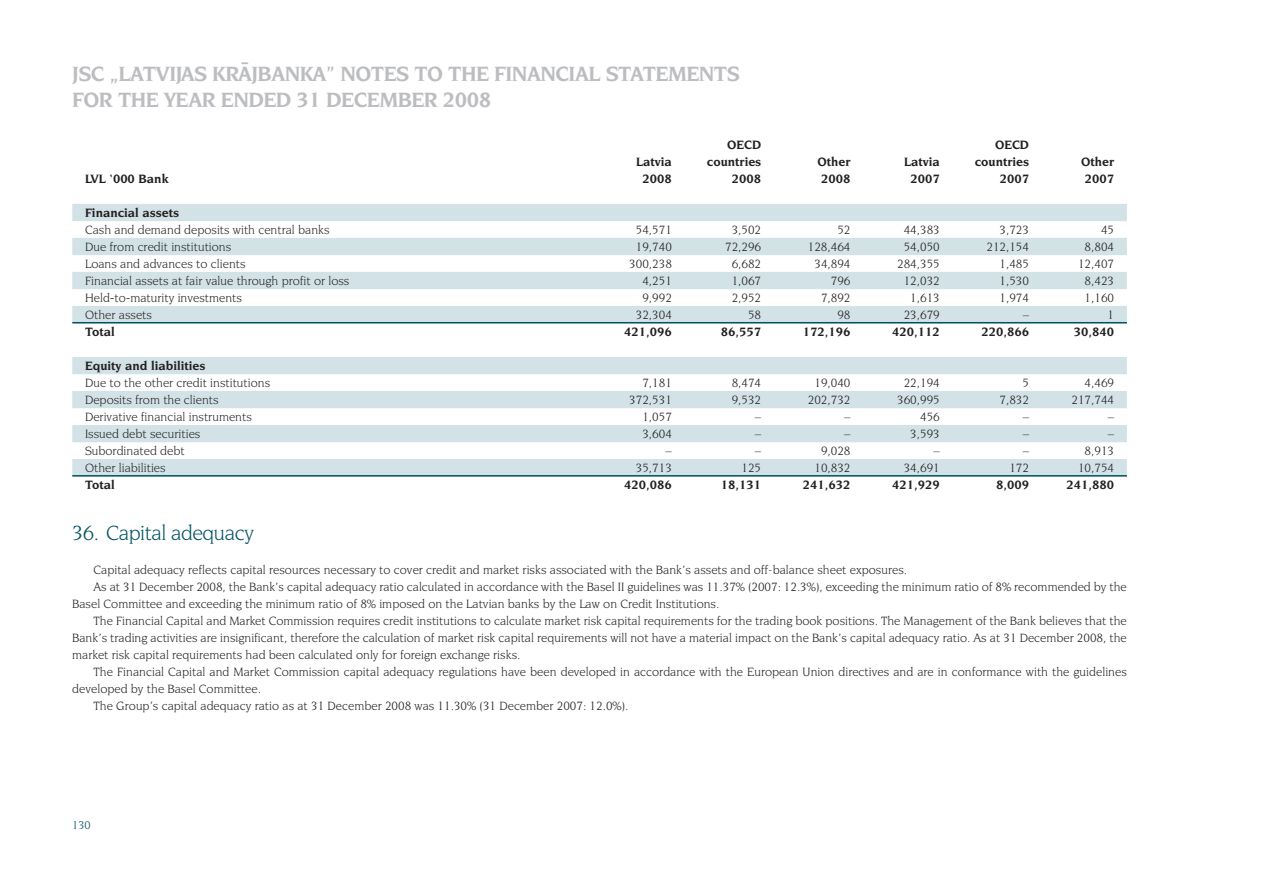
<style>
.page{position:relative;width:1263px;height:893px;background:#fff}
.page>*{position:absolute;margin:0;border:0;box-sizing:border-box;transform-origin:0 0}
.t1{font:700 21.75px/26.1px "Novarese IT Cby TL";letter-spacing:-.025em;color:#bcbdc0}
.t2{font:21.75px "Novarese IT Cby TL";letter-spacing:-.025em;color:#005260}
.t3{font:12.75px "Novarese IT Cby TL";color:#231f20}
.t4{font:12.75px "Novarese IT Cby TL Bold TT";color:#231f20}
.t5{font:12px "Novarese IT Cby TL";color:#005260}
.s1{font-family:"Helvetica Neue LT Pro";font-weight:300}
.s2{font-family:"Helvetica Neue LT Pro";font-weight:100}
</style>
<div class="page">
<div style="left:72px;top:204px;width:1055px;height:17px;background:#d2e2e6"></div>
<div style="left:72px;top:238px;width:1055px;height:17px;background:#d2e2e6"></div>
<div style="left:72px;top:272px;width:1055px;height:17px;background:#d2e2e6"></div>
<div style="left:72px;top:306px;width:1055px;height:17px;background:#d2e2e6"></div>
<hr style="left:72px;top:322px;width:1055px;height:1px;background:#005260">
<div style="left:72px;top:357px;width:1055px;height:17px;background:#d2e2e6"></div>
<div style="left:72px;top:391px;width:1055px;height:17px;background:#d2e2e6"></div>
<div style="left:72px;top:425px;width:1055px;height:17px;background:#d2e2e6"></div>
<div style="left:72px;top:459px;width:1055px;height:17px;background:#d2e2e6"></div>
<hr style="left:72px;top:475px;width:1055px;height:2px;background:#005260">
<h1 class="t1" style="left:72px;top:60px;width:669px">JSC „LATVIJAS KRĀJBANKA” NOTES TO THE FINANCIAL STATEMENTS<br>FOR THE YEAR ENDED 31 DECEMBER 2008</h1>
<p class="t4" style="left:727px;top:137px;width:36px">OECD</p>
<p class="t4" style="left:995px;top:137px;width:36px">OECD</p>
<p class="t4" style="left:636px;top:154px;width:37px">Latvia</p>
<p class="t4" style="left:707px;top:154px;width:56px">countries</p>
<p class="t4" style="left:817px;top:154px;width:34px">Other</p>
<p class="t4" style="left:904px;top:154px;width:37px">Latvia</p>
<p class="t4" style="left:975px;top:154px;width:56px">countries</p>
<p class="t4" style="left:1081px;top:154px;width:34px">Other</p>
<p class="t4" style="left:85px;top:171px;width:85px">LVL ‘000 Bank</p>
<p class="t4" style="left:643px;top:171px;width:31px">2008</p>
<p class="t4" style="left:732px;top:171px;width:31px">2008</p>
<p class="t4" style="left:821px;top:171px;width:31px">2008</p>
<p class="t4" style="left:910px;top:171px;width:31px">2007</p>
<p class="t4" style="left:1000px;top:171px;width:31px">2007</p>
<p class="t4" style="left:1085px;top:171px;width:31px">2007</p>
<p class="t4" style="left:85px;top:205px;width:95px">Financial assets</p>
<p class="t3" style="left:85px;top:222px;width:246px">Cash and demand deposits with central banks</p>
<p class="t3" style="left:636px;top:222px;width:38px">54,571</p>
<p class="t3" style="left:732px;top:222px;width:31px">3,502</p>
<p class="t3" style="left:837px;top:222px;width:15px">52</p>
<p class="t3" style="left:904px;top:222px;width:38px">44,383</p>
<p class="t3" style="left:999px;top:222px;width:31px">3,723</p>
<p class="t3" style="left:1101px;top:222px;width:15px">45</p>
<p class="t3" style="left:85px;top:239px;width:148px">Due from credit institutions</p>
<p class="t3" style="left:636px;top:239px;width:38px">19,740</p>
<p class="t3" style="left:725px;top:239px;width:38px">72,296</p>
<p class="t3" style="left:808px;top:239px;width:44px">128,464</p>
<p class="t3" style="left:904px;top:239px;width:38px">54,050</p>
<p class="t3" style="left:986px;top:239px;width:44px">212,154</p>
<p class="t3" style="left:1085px;top:239px;width:31px">8,804</p>
<p class="t3" style="left:85px;top:256px;width:162px">Loans and advances to clients</p>
<p class="t3" style="left:629px;top:256px;width:44px">300,238</p>
<p class="t3" style="left:732px;top:256px;width:31px">6,682</p>
<p class="t3" style="left:814px;top:256px;width:38px">34,894</p>
<p class="t3" style="left:897px;top:256px;width:44px">284,355</p>
<p class="t3" style="left:999px;top:256px;width:31px">1,485</p>
<p class="t3" style="left:1078px;top:256px;width:38px">12,407</p>
<p class="t3" style="left:85px;top:273px;width:266px">Financial assets at fair value through profit or loss</p>
<p class="t3" style="left:642px;top:273px;width:31px">4,251</p>
<p class="t3" style="left:732px;top:273px;width:31px">1,067</p>
<p class="t3" style="left:831px;top:273px;width:21px">796</p>
<p class="t3" style="left:904px;top:273px;width:38px">12,032</p>
<p class="t3" style="left:999px;top:273px;width:31px">1,530</p>
<p class="t3" style="left:1085px;top:273px;width:31px">8,423</p>
<p class="t3" style="left:85px;top:290px;width:159px">Held<span class="s1">-</span>to<span class="s1">-</span>maturity investments</p>
<p class="t3" style="left:642px;top:290px;width:31px">9,992</p>
<p class="t3" style="left:732px;top:290px;width:31px">2,952</p>
<p class="t3" style="left:821px;top:290px;width:31px">7,892</p>
<p class="t3" style="left:910px;top:290px;width:31px">1,613</p>
<p class="t3" style="left:999px;top:290px;width:31px">1,974</p>
<p class="t3" style="left:1085px;top:290px;width:31px">1,160</p>
<p class="t3" style="left:85px;top:307px;width:68px">Other assets</p>
<p class="t3" style="left:636px;top:307px;width:38px">32,304</p>
<p class="t3" style="left:748px;top:307px;width:15px">58</p>
<p class="t3" style="left:837px;top:307px;width:15px">98</p>
<p class="t3" style="left:904px;top:307px;width:38px">23,679</p>
<p class="t3" style="left:1023px;top:307px;width:8px">–</p>
<p class="t3" style="left:1107px;top:307px;width:8px">1</p>
<p class="t4" style="left:85px;top:324px;width:31px">Total</p>
<p class="t4" style="left:624px;top:324px;width:49px">421,096</p>
<p class="t4" style="left:721px;top:324px;width:42px">86,557</p>
<p class="t4" style="left:803px;top:324px;width:49px">172,196</p>
<p class="t4" style="left:892px;top:324px;width:49px">420,112</p>
<p class="t4" style="left:981px;top:324px;width:49px">220,866</p>
<p class="t4" style="left:1074px;top:324px;width:42px">30,840</p>
<p class="t4" style="left:85px;top:358px;width:122px">Equity and liabilities</p>
<p class="t3" style="left:85px;top:375px;width:187px">Due to the other credit institutions</p>
<p class="t3" style="left:642px;top:375px;width:31px">7,181</p>
<p class="t3" style="left:732px;top:375px;width:31px">8,474</p>
<p class="t3" style="left:814px;top:375px;width:38px">19,040</p>
<p class="t3" style="left:904px;top:375px;width:38px">22,194</p>
<p class="t3" style="left:1022px;top:375px;width:8px">5</p>
<p class="t3" style="left:1085px;top:375px;width:31px">4,469</p>
<p class="t3" style="left:85px;top:392px;width:135px">Deposits from the clients</p>
<p class="t3" style="left:629px;top:392px;width:44px">372,531</p>
<p class="t3" style="left:732px;top:392px;width:31px">9,532</p>
<p class="t3" style="left:808px;top:392px;width:44px">202,732</p>
<p class="t3" style="left:897px;top:392px;width:44px">360,995</p>
<p class="t3" style="left:999px;top:392px;width:31px">7,832</p>
<p class="t3" style="left:1071px;top:392px;width:44px">217,744</p>
<p class="t3" style="left:85px;top:409px;width:168px">Derivative financial instruments</p>
<p class="t3" style="left:642px;top:409px;width:31px">1,057</p>
<p class="t3" style="left:755px;top:409px;width:8px">–</p>
<p class="t3" style="left:844px;top:409px;width:8px">–</p>
<p class="t3" style="left:920px;top:409px;width:21px">456</p>
<p class="t3" style="left:1023px;top:409px;width:8px">–</p>
<p class="t3" style="left:1108px;top:409px;width:8px">–</p>
<p class="t3" style="left:85px;top:426px;width:117px">Issued debt securities</p>
<p class="t3" style="left:642px;top:426px;width:31px">3,604</p>
<p class="t3" style="left:755px;top:426px;width:8px">–</p>
<p class="t3" style="left:844px;top:426px;width:8px">–</p>
<p class="t3" style="left:910px;top:426px;width:31px">3,593</p>
<p class="t3" style="left:1023px;top:426px;width:8px">–</p>
<p class="t3" style="left:1108px;top:426px;width:8px">–</p>
<p class="t3" style="left:85px;top:443px;width:101px">Subordinated debt</p>
<p class="t3" style="left:665px;top:443px;width:8px">–</p>
<p class="t3" style="left:755px;top:443px;width:8px">–</p>
<p class="t3" style="left:821px;top:443px;width:31px">9,028</p>
<p class="t3" style="left:933px;top:443px;width:8px">–</p>
<p class="t3" style="left:1023px;top:443px;width:8px">–</p>
<p class="t3" style="left:1085px;top:443px;width:31px">8,913</p>
<p class="t3" style="left:85px;top:460px;width:82px">Other liabilities</p>
<p class="t3" style="left:636px;top:460px;width:38px">35,713</p>
<p class="t3" style="left:741px;top:460px;width:21px">125</p>
<p class="t3" style="left:814px;top:460px;width:38px">10,832</p>
<p class="t3" style="left:904px;top:460px;width:38px">34,691</p>
<p class="t3" style="left:1009px;top:460px;width:21px">172</p>
<p class="t3" style="left:1078px;top:460px;width:38px">10,754</p>
<p class="t4" style="left:85px;top:477px;width:31px">Total</p>
<p class="t4" style="left:624px;top:477px;width:49px">420,086</p>
<p class="t4" style="left:721px;top:477px;width:42px">18,131</p>
<p class="t4" style="left:803px;top:477px;width:49px">241,632</p>
<p class="t4" style="left:892px;top:477px;width:49px">421,929</p>
<p class="t4" style="left:996px;top:477px;width:34px">8,009</p>
<p class="t4" style="left:1066px;top:477px;width:49px">241,880</p>
<h1 class="t2" style="left:72px;top:520px;width:183px">36. Capital adequacy</h1>
<p class="t3" style="left:94px;top:562px;width:815px">Capital adequacy reflects capital resources necessary to cover credit and market risks associated with the Bank’s assets and off<span class="s2">-</span>balance sheet exposures.</p>
<p class="t3" style="left:94px;top:579px;width:1035px">As at 31 December 2008, the Bank’s capital adequacy ratio calculated in accordance with the Basel II guidelines was 11.37% (2007: 12.3%), exceeding the minimum ratio of 8% recommended by the</p>
<p class="t3" style="left:72px;top:596px;width:649px">Basel Committee and exceeding the minimum ratio of 8% imposed on the Latvian banks by the Law on Credit Institutions.</p>
<p class="t3" style="left:94px;top:613px;width:1035px">The Financial Capital and Market Commission requires credit institutions to calculate market risk capital requirements for the trading book positions. The Management of the Bank believes that the</p>
<p class="t3" style="left:72px;top:630px;width:1056px">Bank’s trading activities are insignificant, therefore the calculation of market risk capital requirements will not have a material impact on the Bank’s capital adequacy ratio. As at 31 December 2008, the</p>
<p class="t3" style="left:72px;top:647px;width:450px">market risk capital requirements had been calculated only for foreign exchange risks.</p>
<p class="t3" style="left:94px;top:664px;width:1035px">The Financial Capital and Market Commission capital adequacy regulations have been developed in accordance with the European Union directives and are in conformance with the guidelines</p>
<p class="t3" style="left:72px;top:681px;width:190px">developed by the Basel Committee.</p>
<p class="t3" style="left:94px;top:698px;width:536px">The Group’s capital adequacy ratio as at 31 December 2008 was 11.30% (31 December 2007: 12.0%).</p>
<p class="t5" style="left:72px;top:818px;width:20px">130</p>
</div>
